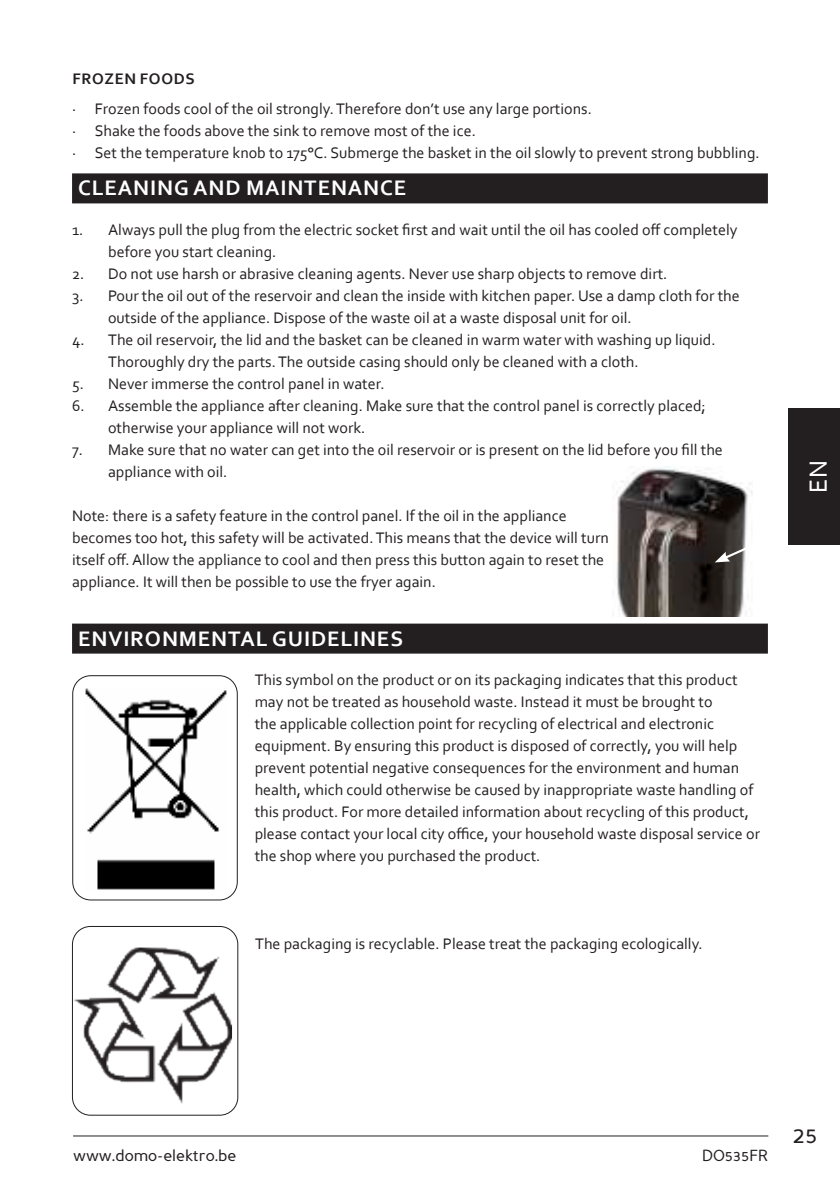
<style>
.page{position:relative;width:840px;height:1191px;background:#fff}
.page>*{position:absolute;margin:0;border:0;box-sizing:border-box;transform-origin:0 0}
.t1{font:26px "Corbel";color:#fff}
.t2{font:24px "Perspective Sans";color:#231f20}
.t3{font:700 22px "Corbel";letter-spacing:.04em;color:#fff}
.t4{font:16px/22px "Corbel";color:#231f20}
.t5{font:16px "Perspective Sans";color:#231f20}
.t6{font:700 16px "Corbel";letter-spacing:.04em;color:#231f20}
</style>
<div class="page">
<hr style="left:73px;top:1135px;width:694px;height:1px;background:#231f20">
<div style="left:788px;top:408px;width:51px;height:136px;background:#231f20"></div>
<div style="left:72px;top:173px;width:695px;height:30px;background:#231f20"></div>
<div style="left:72px;top:623px;width:695px;height:30px;background:#231f20"></div>
<img style="left:78px;top:681px;width:149px;height:209px">
<div style="left:72px;top:675px;width:165px;height:225px;border:1px solid #231f20;border-radius:18px"></div>
<img style="left:72px;top:947px;width:160px;height:156px">
<div style="left:72px;top:926px;width:166px;height:189px;border:1px solid #231f20;border-radius:18px"></div>
<img style="left:616px;top:467px;width:136px;height:149px">
<svg style="left:714px;top:539px;width:38px;height:23px"></svg>
<p class="t6" style="left:72px;top:71px;width:124px">FROZEN FOODS</p>
<p class="t4" style="left:72px;top:99px;width:688px">· Frozen foods cool of the oil strongly. Therefore don’t use any large portions.<br>· Shake the foods above the sink to remove most of the ice.<br>· Set the temperature knob to 175°C. Submerge the basket in the oil slowly to prevent strong bubbling.</p>
<h3 class="t3" style="left:78px;top:177px;width:329px">CLEANING AND MAINTENANCE</h3>
<p class="t4" style="left:108px;top:219px;width:630px;text-indent:-36px">1. Always pull the plug from the electric socket first and wait until the oil has cooled off completely before you start cleaning.</p>
<p class="t4" style="left:72px;top:263px;width:596px">2. Do not use harsh or abrasive cleaning agents. Never use sharp objects to remove dirt.</p>
<p class="t4" style="left:108px;top:285px;width:632px;text-indent:-36px">3. Pour the oil out of the reservoir and clean the inside with kitchen paper. Use a damp cloth for the outside of the appliance. Dispose of the waste oil at a waste disposal unit for oil.</p>
<p class="t4" style="left:108px;top:329px;width:608px;text-indent:-36px">4. The oil reservoir, the lid and the basket can be cleaned in warm water with washing up liquid.<br>Thoroughly dry the parts. The outside casing should only be cleaned with a cloth.</p>
<p class="t4" style="left:72px;top:373px;width:314px">5. Never immerse the control panel in water.</p>
<p class="t4" style="left:108px;top:395px;width:599px;text-indent:-36px">6. Assemble the appliance after cleaning. Make sure that the control panel is correctly placed; otherwise your appliance will not work.</p>
<p class="t4" style="left:108px;top:439px;width:616px;text-indent:-36px">7. Make sure that no water can get into the oil reservoir or is present on the lid before you fill the appliance with oil.</p>
<p class="t4" style="left:72px;top:505px;width:538px">Note: there is a safety feature in the control panel. If the oil in the appliance becomes too hot, this safety will be activated. This means that the device will turn itself off. Allow the appliance to cool and then press this button again to reset the appliance. It will then be possible to use the fryer again.</p>
<h3 class="t3" style="left:78px;top:627px;width:326px">ENVIRONMENTAL GUIDELINES</h3>
<p class="t4" style="left:254px;top:669px;width:506px">This symbol on the product or on its packaging indicates that this product may not be treated as household waste. Instead it must be brought to<br>the applicable collection point for recycling of electrical and electronic equipment. By ensuring this product is disposed of correctly, you will help prevent potential negative consequences for the environment and human health, which could otherwise be caused by inappropriate waste handling of this product. For more detailed information about recycling of this product, please contact your local city office, your household waste disposal service or the shop where you purchased the product.</p>
<p class="t4" style="left:255px;top:933px;width:449px">The packaging is recyclable. Please treat the packaging ecologically.</p>
<h1 class="t1" style="left:805px;top:492px;width:34px;rotate:-90deg">EN</h1>
<p class="t5" style="left:73px;top:1149px;width:165px">www.domo-elektro.be</p>
<p class="t5" style="left:701px;top:1149px;width:68px">DO535FR</p>
<h2 class="t2" style="left:792px;top:1124px;width:26px">25</h2>
</div>
